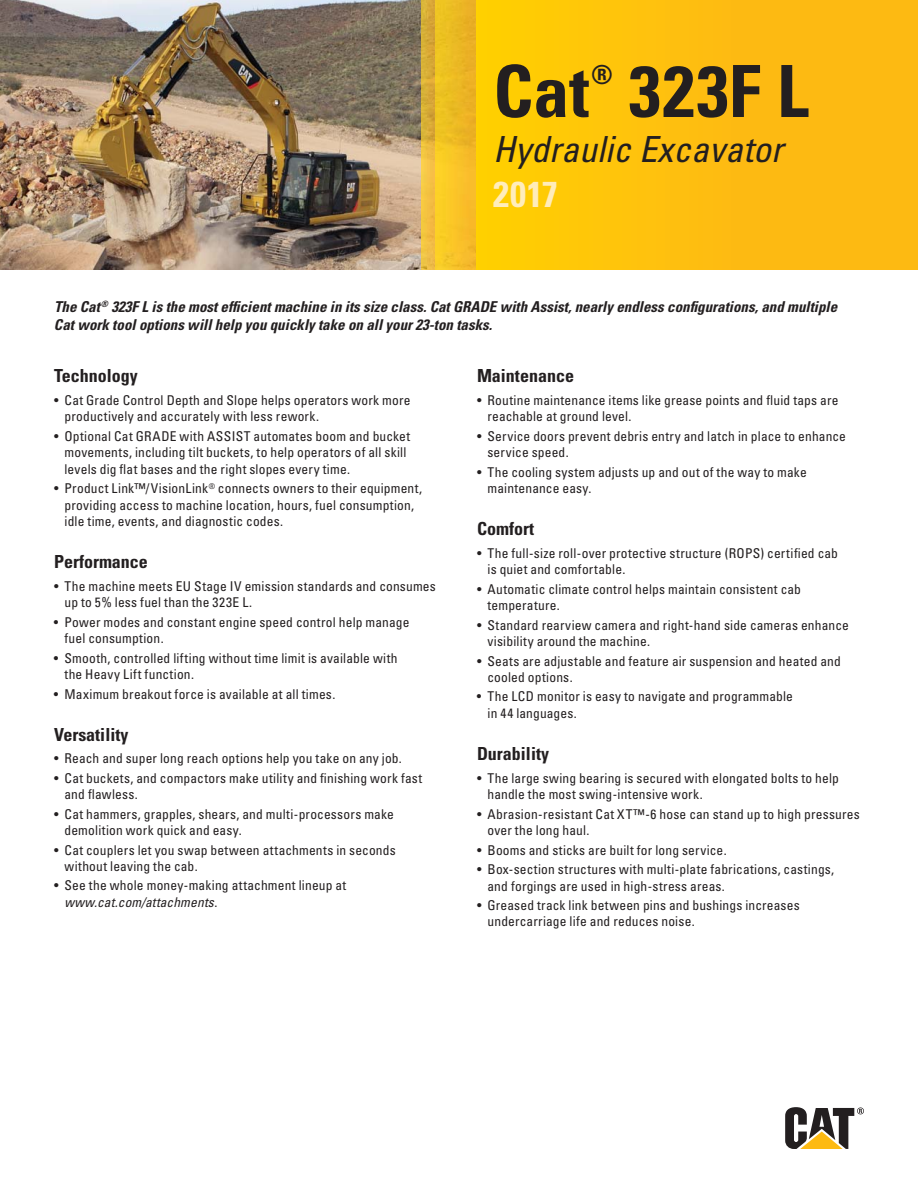
<style>
.page{position:relative;width:918px;height:1188px;background:#fff}
.page>*{position:absolute;margin:0;border:0;box-sizing:border-box;transform-origin:0 0}
.t1{font:700 condensed 72px "Univers LT Std";color:#231f20}
.t2{font:italic condensed 36px/45px "Univers LT Std";color:#231f20}
.t3{font:700 condensed 26.25px "Univers LT Std";color:#231f20}
.t4{font:700 condensed 18px "Univers LT Std";color:#231f20}
.t5{font:italic 700 condensed 15px/18px "Univers LT Std";color:#231f20}
.t6{font:condensed 13.5px/16.5px "Univers LT Std";letter-spacing:.015em;color:#231f20}
.s1{font-weight:700;font-style:normal;color:#ffedbc}
.s2{font-weight:700;font-style:normal;color:#ffecbb}
.s3{font-style:italic}
</style>
<div class="page">
<img style="left:0;top:0;width:435px;height:270px">
<svg style="left:475px;top:0;width:443px;height:270px;background:#fdc00d"></svg>
<svg style="left:435px;top:0;width:40px;height:270px;background:#f2bf24"></svg>
<div style="left:494px;top:182px;width:62px;height:25px;background:#ffcc03"></div>
<svg style="left:785px;top:1107px;width:79px;height:42px"></svg>
<p class="t1" style="left:493px;top:57px;width:98px">Cat</p>
<p class="t3" style="left:591px;top:62px;width:23px">®</p>
<p class="t1" style="left:629px;top:57px;width:181px">323F L</p>
<p class="t2" style="left:493px;top:129px;width:291px">Hydraulic Excavator<br><span class="s1">20</span><span class="s2">17</span></p>
<h5 class="t5" style="left:54px;top:299px;width:785px">The Cat<sup>®</sup> 323F L is the most efficient machine in its size class. Cat GRADE with Assist, nearly endless configurations, and multiple<br>Cat work tool options will help you quickly take on all your 23-ton tasks.</h5>
<p class="t4" style="left:54px;top:367px;width:85px">Technology</p>
<p class="t6" style="left:65px;top:392px;width:348px;text-indent:-11px">• Cat Grade Control Depth and Slope helps operators work more productively and accurately with less rework.</p>
<p class="t6" style="left:65px;top:428px;width:347px;text-indent:-11px">• Optional Cat GR A DE with ASSIS T automates boom and bucket movements, including tilt buckets, to help operators of all skill levels dig flat bases and the right slopes ever y time.</p>
<p class="t6" style="left:64px;top:481px;width:359px;text-indent:-10px">• Product L ink™/ VisionLink<sup>®</sup> connects owners to their equipment, providing access to machine location, hours, fuel consumption, idle time, events, and diagnostic codes.</p>
<h4 class="t4" style="left:54px;top:553px;width:95px">Performance</h4>
<p class="t6" style="left:64px;top:578px;width:373px;text-indent:-10px">• The machine meets EU Stage IV emission standards and consumes up to 5% less fuel than the 32 3E L .</p>
<p class="t6" style="left:64px;top:614px;width:346px;text-indent:-11px">• Power modes and constant engine speed control help manage fuel consumption.</p>
<p class="t6" style="left:64px;top:650px;width:335px;text-indent:-11px">• Smooth, controlled lif ting without time limit is available with the Heav y Lif t function.</p>
<p class="t6" style="left:54px;top:686px;width:283px">• Maximum breakout force is available at all times.</p>
<h4 class="t4" style="left:54px;top:726px;width:76px">Versatility</h4>
<p class="t6" style="left:54px;top:751px;width:349px">• Reach and super long reach options help you take on any job.</p>
<p class="t6" style="left:65px;top:770px;width:359px;text-indent:-11px">• Cat buckets, and compactors make utilit y and finishing work fast and flawless.</p>
<p class="t6" style="left:65px;top:806px;width:331px;text-indent:-11px">• Cat hammers, grapples, shears, and multi-processors make demolition work quick and easy.</p>
<p class="t6" style="left:65px;top:842px;width:333px;text-indent:-11px">• Cat couplers let you swap bet ween at tachments in seconds without leaving the cab.</p>
<p class="t6" style="left:65px;top:878px;width:283px;text-indent:-11px">• See the whole money-making at tachment lineup at <span class="s3">www.cat.com/attachments</span>.</p>
<h4 class="t4" style="left:477px;top:367px;width:99px">Maintenance</h4>
<p class="t6" style="left:488px;top:392px;width:353px;text-indent:-11px">• Routine maintenance items like grease points and fluid taps are reachable at ground level.</p>
<p class="t6" style="left:488px;top:428px;width:360px;text-indent:-11px">• Ser vice doors prevent debris entr y and latch in place to enhance ser vice speed.</p>
<p class="t6" style="left:488px;top:464px;width:321px;text-indent:-11px">• The cooling system adjus ts up and out of the way to make maintenance easy.</p>
<h4 class="t4" style="left:477px;top:520px;width:59px">Comfort</h4>
<p class="t6" style="left:488px;top:545px;width:352px;text-indent:-11px">• The full-size roll-over protective s tructure (ROPS) cer tified cab is quiet and comfor table.</p>
<p class="t6" style="left:488px;top:581px;width:315px;text-indent:-11px">• Automatic climate control helps maintain consistent cab temperature.</p>
<p class="t6" style="left:488px;top:617px;width:363px;text-indent:-11px">• S tandard rear view camera and right-hand side cameras enhance visibilit y around the machine.</p>
<p class="t6" style="left:487px;top:653px;width:355px;text-indent:-10px">• Seats are adjustable and feature air suspension and heated and cooled options.</p>
<p class="t6" style="left:487px;top:689px;width:307px;text-indent:-11px">• The LCD monitor is easy to navigate and programmable in 4 4 languages.</p>
<h4 class="t4" style="left:477px;top:745px;width:73px">Durability</h4>
<p class="t6" style="left:488px;top:770px;width:353px;text-indent:-11px">• The large swing bearing is secured with elongated bolts to help handle the most swing-intensive work.</p>
<p class="t6" style="left:488px;top:806px;width:374px;text-indent:-11px">• Abrasion-resistant Cat X T ™ -6 hose can stand up to high pressures over the long haul.</p>
<p class="t6" style="left:477px;top:842px;width:251px">• Booms and sticks are built for long ser vice.</p>
<p class="t6" style="left:488px;top:862px;width:348px;text-indent:-11px">• Box-section structures with multi-plate fabrications, castings, and forgings are used in high-s tress areas.</p>
<p class="t6" style="left:488px;top:898px;width:314px;text-indent:-11px">• Greased track link bet ween pins and bushings increases undercarriage life and reduces noise.</p>
</div>
